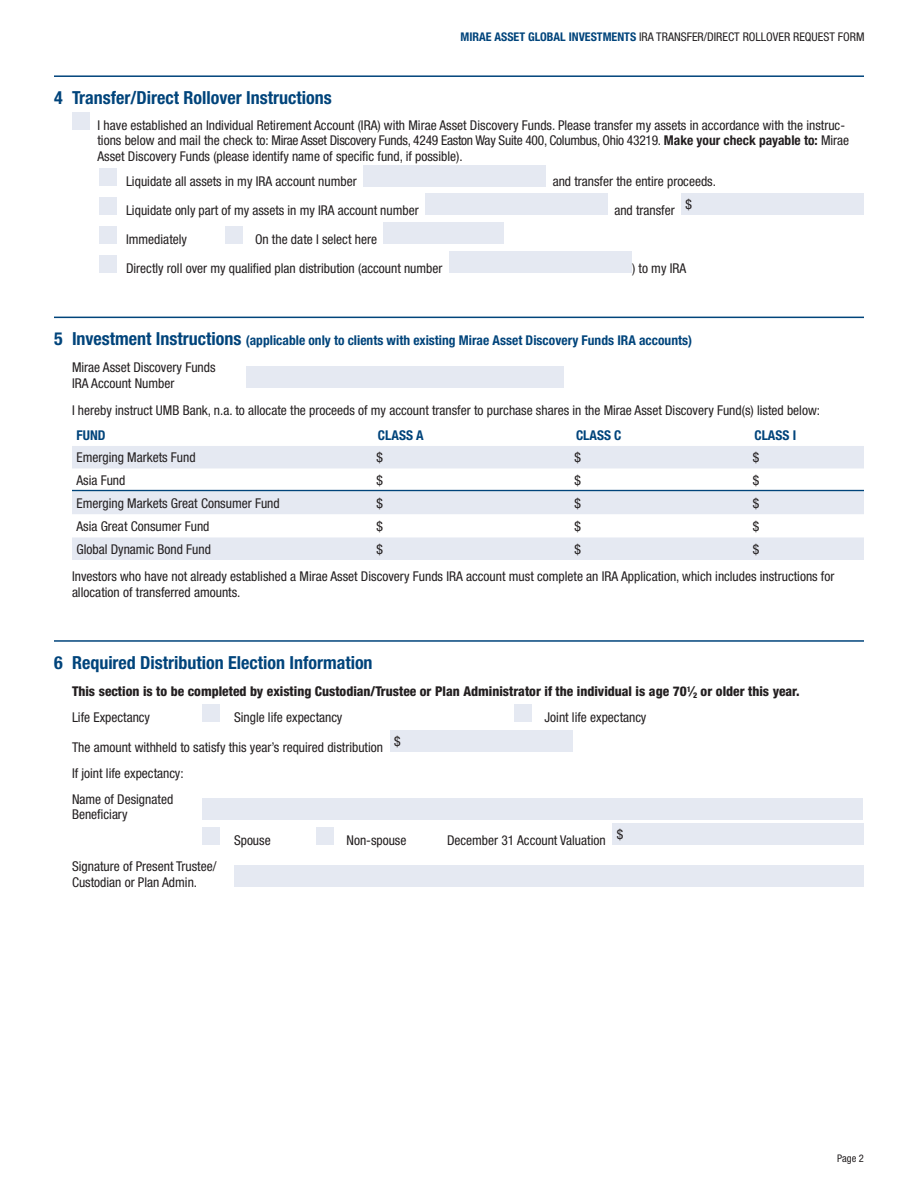
<style>
.page{position:relative;width:918px;height:1188px;background:#fff}
.page>*{position:absolute;margin:0;border:0;box-sizing:border-box;transform-origin:0 0}
.subs{font:700 condensed 18px "Helvetica Neue";color:#00447b}
.body_copy{font:condensed 13.5px/15.3px "Helvetica Neue";color:#231f20}
.IRA_check_boxes{font:condensed 13.5px/15.3px "Helvetica Neue";color:#231f20}
.IRA_check_boxes-2{font:800 condensed 13.5px "Helvetica Neue";color:#231f20}
.rule_fund_style{font:condensed 13.5px "Helvetica Neue";color:#231f20}
.subs-2{font:700 condensed 13.5px "Helvetica Neue";color:#00447b}
.fund_head{font:700 condensed 13.5px "Helvetica Neue";color:#00447b}
.fund_table{font:condensed 13.5px "Helvetica Neue";color:#231f20}
.t1{font:condensed 12px "Helvetica Neue";color:#231f20}
.body_copy-2{font:condensed 10.5px "Helvetica Neue";color:#231f20}
.s1{font-weight:700;color:#00447b}
.s2{font-weight:700}
.s3{font-size:18px}
</style>
<div class="page">
<hr style="left:54px;top:75px;width:810px;height:2px;background:#00447b">
<hr style="left:54px;top:317px;width:810px;height:1px;background:#00447b">
<div style="left:72px;top:446px;width:792px;height:19px;background:#e5e9f2"></div>
<div style="left:72px;top:449px;width:792px;height:19px;background:#e5e9f2"></div>
<hr style="left:72px;top:490px;width:792px;height:1px;background:#00447b">
<div style="left:72px;top:492px;width:792px;height:19px;background:#e5e9f2"></div>
<div style="left:72px;top:495px;width:792px;height:19px;background:#e5e9f2"></div>
<div style="left:72px;top:537px;width:792px;height:20px;background:#e5e9f2"></div>
<div style="left:72px;top:540px;width:792px;height:20px;background:#e5e9f2"></div>
<hr style="left:54px;top:640px;width:810px;height:2px;background:#00447b">
<div style="left:72px;top:112px;width:18px;height:18px;background:#e5e9f2"></div>
<div style="left:99px;top:168px;width:18px;height:18px;background:#e5e9f2"></div>
<div style="left:363px;top:165px;width:183px;height:21px;background:#e5e9f2"></div>
<div style="left:99px;top:197px;width:18px;height:18px;background:#e5e9f2"></div>
<div style="left:425px;top:194px;width:183px;height:21px;background:#e5e9f2"></div>
<div style="left:681px;top:194px;width:183px;height:21px;background:#e5e9f2"></div>
<div style="left:99px;top:226px;width:18px;height:18px;background:#e5e9f2"></div>
<div style="left:225px;top:226px;width:18px;height:18px;background:#e5e9f2"></div>
<div style="left:384px;top:222px;width:120px;height:22px;background:#e5e9f2"></div>
<div style="left:99px;top:255px;width:18px;height:18px;background:#e5e9f2"></div>
<div style="left:449px;top:251px;width:183px;height:22px;background:#e5e9f2"></div>
<div style="left:246px;top:366px;width:317px;height:22px;background:#e5e9f2"></div>
<div style="left:202px;top:704px;width:18px;height:18px;background:#e5e9f2"></div>
<div style="left:514px;top:704px;width:18px;height:18px;background:#e5e9f2"></div>
<div style="left:390px;top:731px;width:183px;height:21px;background:#e5e9f2"></div>
<div style="left:202px;top:798px;width:661px;height:21px;background:#e5e9f2"></div>
<div style="left:202px;top:827px;width:18px;height:18px;background:#e5e9f2"></div>
<div style="left:316px;top:827px;width:18px;height:18px;background:#e5e9f2"></div>
<div style="left:612px;top:824px;width:252px;height:21px;background:#e5e9f2"></div>
<div style="left:234px;top:865px;width:630px;height:22px;background:#e5e9f2"></div>
<p class="t1" style="left:461px;top:30px;width:405px"><span class="s1">MIRAE ASSET GLOBAL INVESTMENTS</span> IRA TRANSFER/DIRECT ROLLOVER REQUEST FORM</p>
<p class="subs" style="left:54px;top:87px;width:279px">4 Transfer/Direct Rollover Instructions</p>
<p class="body_copy" style="left:98px;top:117px;width:753px">I have established an Individual Retirement Account (IRA) with Mirae Asset Discovery Funds. Please transfer my assets in accordance with the instruc&shy;tions below and mail the check to: Mirae Asset Discovery Funds, 4249 Easton Way Suite 400, Columbus, Ohio 43219. <span class="s2">Make your check payable to:</span> Mirae<br>Asset Discovery Funds (please identify name of specific fund, if possible).</p>
<p class="IRA_check_boxes" style="left:126px;top:174px;width:232px">Liquidate all assets in my IRA account number</p>
<p class="IRA_check_boxes" style="left:553px;top:174px;width:165px">and transfer the entire proceeds.</p>
<p class="IRA_check_boxes" style="left:126px;top:203px;width:294px">Liquidate only part of my assets in my IRA account number</p>
<p class="IRA_check_boxes" style="left:614px;top:203px;width:62px">and transfer</p>
<p class="body_copy" style="left:686px;top:196px;width:8px">$</p>
<p class="IRA_check_boxes" style="left:126px;top:232px;width:63px">Immediately</p>
<p class="IRA_check_boxes" style="left:255px;top:232px;width:124px">On the date I select here</p>
<p class="IRA_check_boxes" style="left:126px;top:261px;width:318px">Directly roll over my qualified plan distribution (account number</p>
<p class="IRA_check_boxes" style="left:632px;top:261px;width:56px">) to my IRA</p>
<p class="subs-2" style="left:54px;top:332px;width:640px"><span class="s3">5 Investment Instructions</span> (applicable only to clients with existing Mirae Asset Discovery Funds IRA accounts)</p>
<p class="IRA_check_boxes" style="left:72px;top:360px;width:145px">Mirae Asset Discovery Funds<br>IRA Account Number</p>
<p class="IRA_check_boxes" style="left:72px;top:403px;width:750px">I hereby instruct UMB Bank, n.a. to allocate the proceeds of my account transfer to purchase shares in the Mirae Asset Discovery Fund(s) listed below:</p>
<p class="fund_head" style="left:76px;top:427px;width:31px">FUND</p>
<p class="fund_head" style="left:378px;top:427px;width:47px">CLASS A</p>
<p class="fund_head" style="left:576px;top:427px;width:47px">CLASS C</p>
<p class="fund_head" style="left:754px;top:427px;width:43px">CLASS I</p>
<p class="rule_fund_style" style="left:76px;top:450px;width:121px">Emerging Markets Fund</p>
<p class="rule_fund_style" style="left:376px;top:450px;width:8px">$</p>
<p class="rule_fund_style" style="left:575px;top:450px;width:8px">$</p>
<p class="rule_fund_style" style="left:753px;top:450px;width:8px">$</p>
<p class="fund_table" style="left:76px;top:473px;width:50px">Asia Fund</p>
<p class="fund_table" style="left:376px;top:473px;width:8px">$</p>
<p class="fund_table" style="left:575px;top:473px;width:8px">$</p>
<p class="fund_table" style="left:753px;top:473px;width:8px">$</p>
<p class="rule_fund_style" style="left:76px;top:496px;width:205px">Emerging Markets Great Consumer Fund</p>
<p class="rule_fund_style" style="left:376px;top:496px;width:8px">$</p>
<p class="rule_fund_style" style="left:575px;top:496px;width:8px">$</p>
<p class="rule_fund_style" style="left:753px;top:496px;width:8px">$</p>
<p class="rule_fund_style" style="left:76px;top:519px;width:135px">Asia Great Consumer Fund</p>
<p class="rule_fund_style" style="left:376px;top:519px;width:8px">$</p>
<p class="rule_fund_style" style="left:575px;top:519px;width:8px">$</p>
<p class="rule_fund_style" style="left:753px;top:519px;width:8px">$</p>
<p class="rule_fund_style" style="left:76px;top:541px;width:136px">Global Dynamic Bond Fund</p>
<p class="rule_fund_style" style="left:376px;top:541px;width:8px">$</p>
<p class="rule_fund_style" style="left:575px;top:541px;width:8px">$</p>
<p class="rule_fund_style" style="left:753px;top:541px;width:8px">$</p>
<p class="IRA_check_boxes" style="left:72px;top:569px;width:764px">Investors who have not already established a Mirae Asset Discovery Funds IRA account must complete an IRA Application, which includes instructions for allocation of transferred amounts.</p>
<p class="subs" style="left:54px;top:651px;width:320px">6 Required Distribution Election Information</p>
<p class="IRA_check_boxes-2" style="left:72px;top:683px;width:729px">This section is to be completed by existing Custodian/Trustee or Plan Administrator if the individual is age 70<sup>1</sup>⁄<sub>2</sub> or older this year.</p>
<p class="body_copy" style="left:72px;top:709px;width:79px">Life Expectancy</p>
<p class="body_copy" style="left:234px;top:709px;width:110px">Single life expectancy</p>
<p class="body_copy" style="left:545px;top:709px;width:103px">Joint life expectancy</p>
<p class="body_copy" style="left:72px;top:740px;width:313px">The amount withheld to satisfy this year’s required distribution</p>
<p class="body_copy" style="left:394px;top:733px;width:8px">$</p>
<p class="body_copy" style="left:72px;top:766px;width:113px">If joint life expectancy:</p>
<p class="body_copy" style="left:72px;top:792px;width:103px">Name of Designated<br>Beneficiary</p>
<p class="body_copy" style="left:72px;top:859px;width:146px">Signature of Present Trustee/<br>Custodian or Plan Admin.</p>
<p class="body_copy" style="left:234px;top:833px;width:38px">Spouse</p>
<p class="body_copy" style="left:347px;top:833px;width:61px">Non-spouse</p>
<p class="body_copy" style="left:447px;top:833px;width:160px">December 31 Account Valuation</p>
<p class="body_copy" style="left:617px;top:826px;width:8px">$</p>
<p class="body_copy-2" style="left:837px;top:1153px;width:28px">Page 2</p>
</div>
